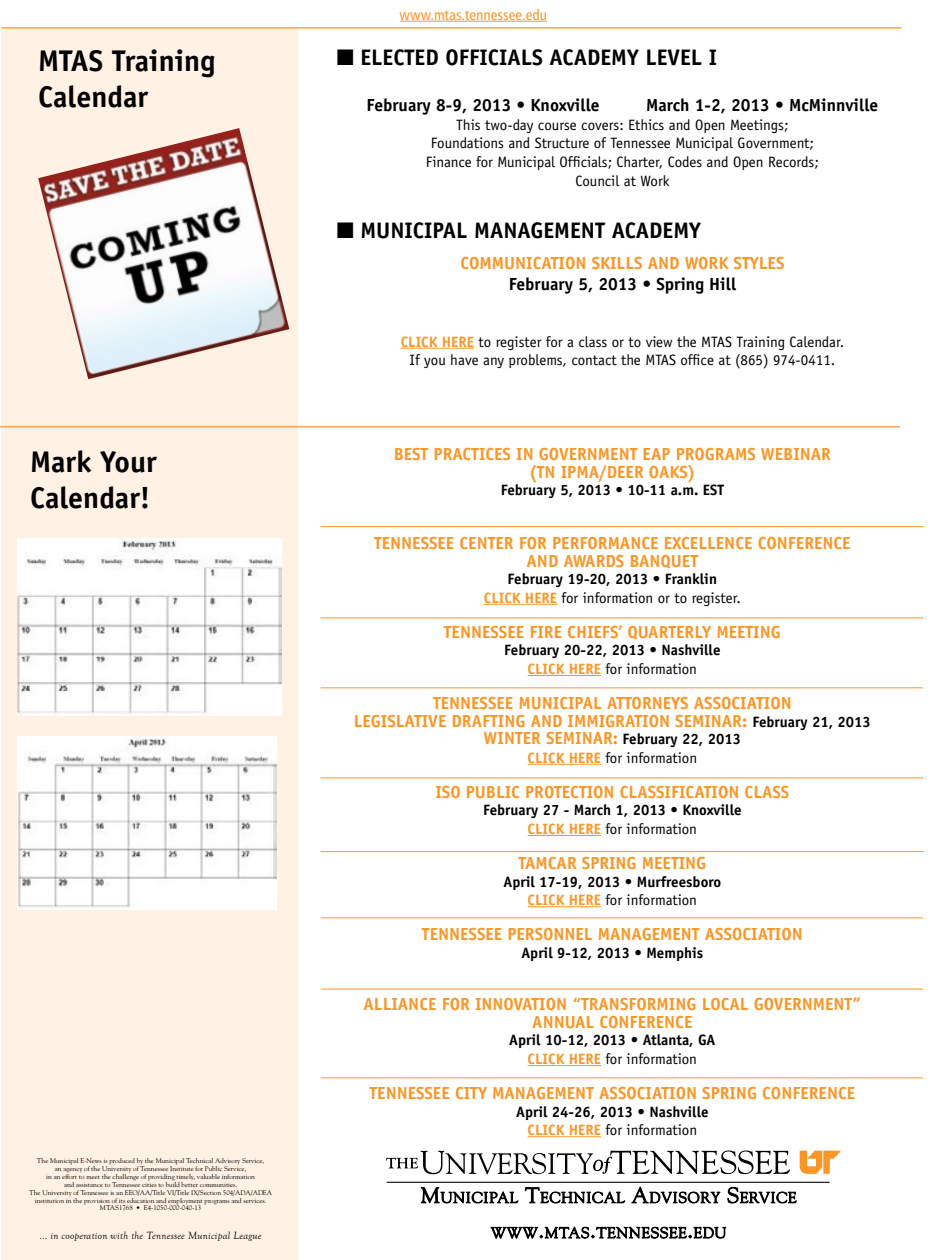
<style>
.page{position:relative;width:945px;height:1260px;background:#fff}
.page>*{position:absolute;margin:0;border:0;box-sizing:border-box;transform-origin:0 0}
.t1{font:700 30px/36px "Officina Sans";letter-spacing:.15em;color:#000}
.t2{font:700 22.5px "Officina Sans";color:#000}
.t3{font:700 17.5px "Officina Sans";color:#f89728}
.t4{font:700 17.5px "Officina Sans";color:#000}
.t5{font:15px/18.8px "Officina Sans";color:#000;text-align:center}
.t6{font:700 15px "Officina Sans";color:#000}
.t7{font:700 15px "Officina Sans";color:#f89728}
.t8{font:15px "Humanist 777 BT Roman Condensed B";color:#f89728}
.t9{font:italic 10.75px "Goudy Old Style T";letter-spacing:.02em;color:#000}
.t10{font:6.88px/7.9px "Goudy";color:#000;text-align:center}
.s1{font-size:17.5px;color:#f89728}
</style>
<div class="page">
<div style="left:1px;top:28px;width:297px;height:1232px;background:#fff1e3"></div>
<hr style="left:1px;top:27px;width:900px;height:1px;background:#f89728">
<hr style="left:400px;top:21px;width:147px;height:1px;background:#f89728">
<hr style="left:0;top:426px;width:900px;height:2px;background:#f89728">
<svg style="left:800px;top:1151px;width:41px;height:23px"></svg>
<svg style="left:386px;top:1150px;width:404px;height:24px"></svg>
<hr style="left:387px;top:1182px;width:443px;height:1px;background:#000">
<svg style="left:491px;top:1226px;width:235px;height:12px"></svg>
<svg style="left:421px;top:1186px;width:375px;height:17px"></svg>
<hr style="left:401px;top:348px;width:73px;height:1px;background:#f89728">
<img style="left:38px;top:128px;width:251px;height:251px">
<hr style="left:484px;top:604px;width:73px;height:1px;background:#f89728">
<hr style="left:528px;top:675px;width:73px;height:1px;background:#f89728">
<hr style="left:528px;top:764px;width:73px;height:1px;background:#f89728">
<hr style="left:528px;top:835px;width:73px;height:1px;background:#f89728">
<hr style="left:528px;top:906px;width:73px;height:1px;background:#f89728">
<hr style="left:528px;top:1065px;width:73px;height:1px;background:#f89728">
<hr style="left:528px;top:1136px;width:73px;height:1px;background:#f89728">
<hr style="left:321px;top:618px;width:602px;height:1px;background:#f89728">
<hr style="left:321px;top:526px;width:602px;height:1px;background:#f89728">
<hr style="left:321px;top:688px;width:602px;height:1px;background:#f89728">
<hr style="left:321px;top:778px;width:602px;height:1px;background:#f89728">
<hr style="left:321px;top:851px;width:602px;height:1px;background:#f89728">
<hr style="left:321px;top:918px;width:602px;height:1px;background:#f89728">
<hr style="left:321px;top:989px;width:602px;height:1px;background:#f89728">
<hr style="left:321px;top:1078px;width:602px;height:1px;background:#f89728">
<img style="left:18px;top:538px;width:263px;height:177px">
<img style="left:18px;top:736px;width:259px;height:174px">
<h1 class="t1" style="left:38px;top:42px;width:179px;text-indent:74px">Training<br>Calendar</h1>
<h1 class="t1" style="left:38px;top:42px;width:37px">MTAS</h1>
<h1 class="t1" style="left:30px;top:443px;width:128px">Mark Your<br>Calendar!</h1>
<p class="t10" style="left:29px;top:1157px;width:244px">The Municipal E-News is produced by the Municipal Technical Advisory Service,<br>an agency of the University of Tennessee Institute for Public Service,<br>in an effort to meet the challenge of providing timely, valuable information<br>and assistance to Tennessee cities to build better communities.<br>The University of Tennessee is an EEO/AA/Title VI/Title IX/Section 504/ADA/ADEA institution in the provision of its education and employment programs and services.<br>MTAS1768 • E4-1050-000-040-13</p>
<p class="t9" style="left:40px;top:1229px;width:223px">... in cooperation with the Tennessee Municipal League</p>
<p class="t8" style="left:400px;top:5px;width:149px">www.mtas.tennessee.edu</p>
<p class="t2" style="left:337px;top:43px;width:382px">■ ELECTED OFFICIALS ACADEMY LEVEL I</p>
<p class="t4" style="left:367px;top:94px;width:235px">February 8-9, 2013 • Knoxville</p>
<p class="t4" style="left:646px;top:94px;width:234px">March 1-2, 2013 • McMinnville</p>
<p class="t5" style="left:426px;top:115px;width:394px">This two-day course covers: Ethics and Open Meetings; Foundations and Structure of Tennessee Municipal Government; Finance for Municipal Officials; Charter, Codes and Open Records; Council at Work</p>
<p class="t2" style="left:337px;top:217px;width:366px">■ MUNICIPAL MANAGEMENT ACADEMY</p>
<p class="t3" style="left:460px;top:253px;width:326px">comm unication skills and work styles</p>
<p class="t4" style="left:509px;top:274px;width:229px">February 5, 2013 • Spring Hill</p>
<p class="t5" style="left:409px;top:332px;width:436px;text-align:left;text-indent:69px">to register for a class or to view the MTAS Training Calendar.<br>If you have any problems, contact the MTAS office at (865) 974-0411.</p>
<p class="t7" style="left:401px;top:332px;width:8px">CLIC</p>
<p class="t7" style="left:429px;top:332px;width:31px">K HERE</p>
<p class="t3" style="left:394px;top:443px;width:19px">BEST</p>
<p class="t3" style="left:434px;top:443px;width:19px">PRACTICES</p>
<p class="t3" style="left:516px;top:443px;width:104px">IN GOVERN MENT</p>
<p class="t3" style="left:643px;top:443px;width:161px">EAP PROGRAMSWEBINAR</p>
<p class="t3" style="left:529px;top:461px;width:88px">(TN IPMA/DEER</p>
<p class="t3" style="left:649px;top:461px;width:48px">OA KS)</p>
<p class="t6" style="left:501px;top:481px;width:210px">February 5, 2013 • 10-11 a.m. EST</p>
<p class="t3" style="left:374px;top:532px;width:10px">TENNESSEE</p>
<p class="t3" style="left:460px;top:532px;width:10px">CENTER</p>
<p class="t3" style="left:519px;top:532px;width:112px">FOR PERFORMANCE</p>
<p class="t3" style="left:664px;top:532px;width:28px">EXCELLENCE</p>
<p class="t3" style="left:758px;top:532px;width:49px">CON FERENCE</p>
<p class="t3" style="left:527px;top:550px;width:12px">AND</p>
<p class="t3" style="left:564px;top:550px;width:11px">AWARDS</p>
<p class="t3" style="left:629px;top:550px;width:52px">BAN QUET</p>
<p class="t6" style="left:508px;top:570px;width:211px">February 19-20, 2013 • Franklin</p>
<p class="t7" style="left:484px;top:588px;width:8px">CLIC</p>
<p class="t7" style="left:512px;top:588px;width:31px">K HERE</p>
<p class="t5" style="left:562px;top:588px;width:181px">for information or to register.</p>
<p class="t3" style="left:444px;top:621px;width:10px">TENNESSEE</p>
<p class="t3" style="left:529px;top:621px;width:17px">FIRE</p>
<p class="t3" style="left:567px;top:621px;width:81px">CHIEFS’ QUARTERLY</p>
<p class="t3" style="left:716px;top:621px;width:22px">MEETIN</p>
<p class="t3" style="left:771px;top:621px;width:12px">G</p>
<p class="t6" style="left:504px;top:641px;width:218px">February 20-22, 2013 • Nashville</p>
<p class="t7" style="left:528px;top:660px;width:8px">CLIC</p>
<p class="t7" style="left:556px;top:660px;width:31px">K HERE</p>
<p class="t5" style="left:605px;top:660px;width:93px">for information</p>
<p class="t3" style="left:433px;top:692px;width:10px">TENNESSEE</p>
<p class="t3" style="left:519px;top:692px;width:22px">MUNICI</p>
<p class="t3" style="left:575px;top:692px;width:43px">PAL ATTORNEYS</p>
<p class="t3" style="left:694px;top:692px;width:10px">ASSOCIATION</p>
<p class="t3" style="left:354px;top:710px;width:36px">LEGISLATI</p>
<p class="t3" style="left:428px;top:710px;width:114px">VEDRAFTING AND</p>
<p class="t3" style="left:568px;top:710px;width:58px">IMMIGRATION</p>
<p class="t3" style="left:675px;top:710px;width:40px">SEMINAR</p>
<p class="t6" style="left:742px;top:712px;width:130px"><span class="s1">:</span> February 21, 2013</p>
<p class="t3" style="left:484px;top:727px;width:11px">WINTER</p>
<p class="t3" style="left:546px;top:727px;width:40px">SEMINAR</p>
<p class="t6" style="left:613px;top:730px;width:130px"><span class="s1">:</span> February 22, 2013</p>
<p class="t7" style="left:528px;top:748px;width:8px">CLIC</p>
<p class="t7" style="left:556px;top:748px;width:31px">K HERE</p>
<p class="t5" style="left:605px;top:748px;width:93px">for information</p>
<p class="t3" style="left:435px;top:781px;width:9px">ISO</p>
<p class="t3" style="left:466px;top:781px;width:79px">PU BLIC PROTECTION</p>
<p class="t3" style="left:620px;top:781px;width:10px">CLASSI</p>
<p class="t3" style="left:671px;top:781px;width:18px">FICATION</p>
<p class="t3" style="left:745px;top:781px;width:10px">CLASS</p>
<p class="t6" style="left:483px;top:801px;width:260px">February 27 - March 1, 2013 • Knoxville</p>
<p class="t7" style="left:528px;top:820px;width:8px">CLIC</p>
<p class="t7" style="left:556px;top:820px;width:31px">K HERE</p>
<p class="t5" style="left:605px;top:820px;width:93px">for information</p>
<p class="t3" style="left:518px;top:852px;width:40px">TAMCAR</p>
<p class="t3" style="left:582px;top:852px;width:82px">SPRING MEETIN</p>
<p class="t3" style="left:696px;top:852px;width:12px">G</p>
<p class="t6" style="left:503px;top:872px;width:219px">April 17-19, 2013 • Murfreesboro</p>
<p class="t7" style="left:528px;top:891px;width:8px">CLIC</p>
<p class="t7" style="left:556px;top:891px;width:31px">K HERE</p>
<p class="t5" style="left:605px;top:891px;width:93px">for information</p>
<p class="t3" style="left:422px;top:923px;width:10px">TENNESSEE</p>
<p class="t3" style="left:507px;top:923px;width:20px">PERSONNEL</p>
<p class="t3" style="left:598px;top:923px;width:85px">MANAGEMENT</p>
<p class="t3" style="left:705px;top:923px;width:10px">ASSOCIATION</p>
<p class="t6" style="left:521px;top:943px;width:183px">April 9-12, 2013 • Memphis</p>
<p class="t3" style="left:364px;top:993px;width:10px">ALLIANCE</p>
<p class="t3" style="left:442px;top:993px;width:44px">FOR INNO</p>
<p class="t3" style="left:514px;top:993px;width:19px">VATION</p>
<p class="t3" style="left:572px;top:993px;width:20px">“TRANS</p>
<p class="t3" style="left:628px;top:993px;width:84px">FORMIN G LOCAL</p>
<p class="t3" style="left:754px;top:993px;width:109px">GOVERN MENT”</p>
<p class="t3" style="left:532px;top:1011px;width:12px">ANNUAL</p>
<p class="t3" style="left:599px;top:1011px;width:49px">CON FERENCE</p>
<p class="t6" style="left:509px;top:1031px;width:203px">April 10-12, 2013 • Atlanta, GA</p>
<p class="t7" style="left:528px;top:1050px;width:8px">CLIC</p>
<p class="t7" style="left:556px;top:1050px;width:31px">K HERE</p>
<p class="t5" style="left:605px;top:1050px;width:93px">for information</p>
<p class="t3" style="left:370px;top:1082px;width:10px">TENNESSEE</p>
<p class="t3" style="left:455px;top:1082px;width:9px">CITY</p>
<p class="t3" style="left:492px;top:1082px;width:85px">MANAGEMENT</p>
<p class="t3" style="left:599px;top:1082px;width:10px">ASSOCIATION</p>
<p class="t3" style="left:702px;top:1082px;width:109px">SPRING CON FERENCE</p>
<p class="t6" style="left:516px;top:1102px;width:194px">April 24-26, 2013 • Nashville</p>
<p class="t7" style="left:528px;top:1121px;width:8px">CLIC</p>
<p class="t7" style="left:556px;top:1121px;width:31px">K HERE</p>
<p class="t5" style="left:605px;top:1121px;width:93px">for information</p>
</div>
